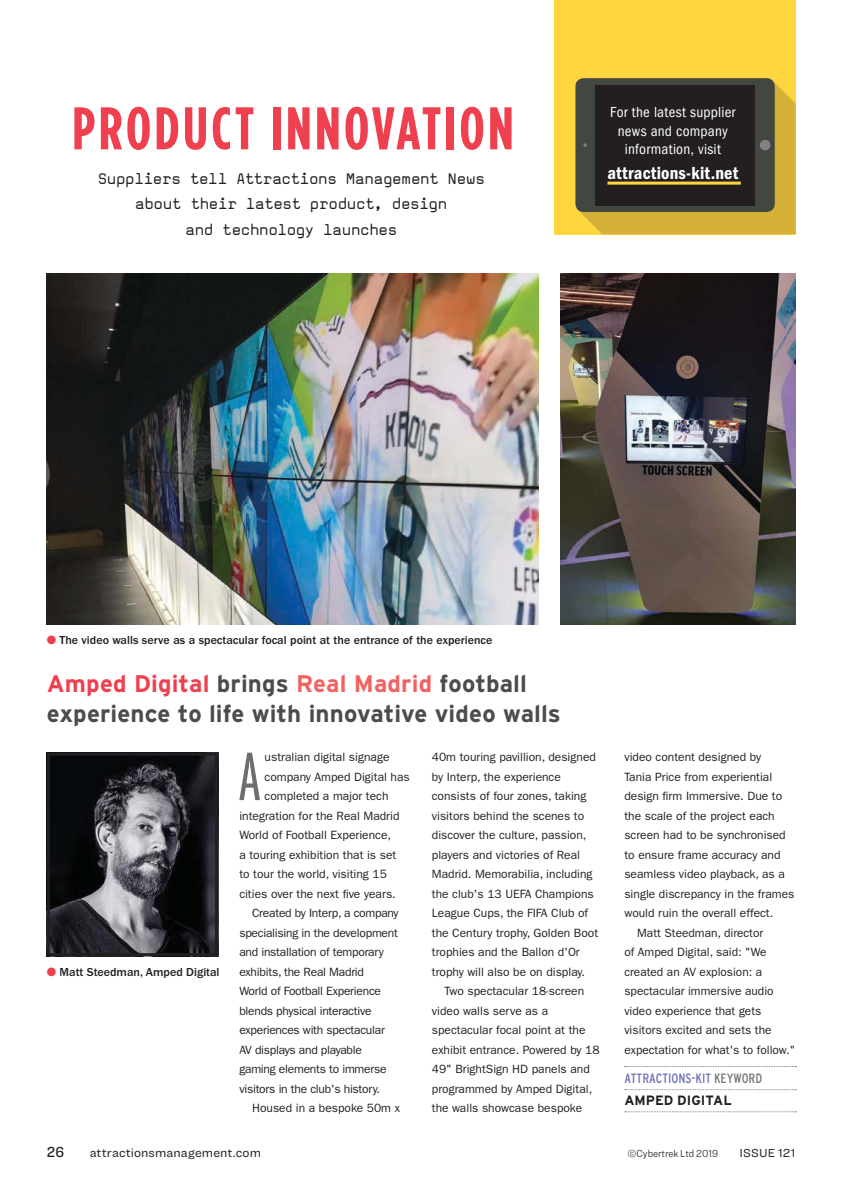
<style>
.page{position:relative;width:851px;height:1191px;background:#fff}
.page>*{position:absolute;margin:0;border:0;box-sizing:border-box;transform-origin:0 0}
.t1{font:300 extra-condensed 67.65px "Interstate";color:#6d6e70}
.t2{font:700 condensed 60px "Gotham HTF";letter-spacing:.055em;color:#ef4050}
.t3{font:700 24px/30px "Interstate";letter-spacing:.005em;color:#4c4c4e}
.t4{font:600 condensed 18.15px "Franklin Gothic LT";letter-spacing:.01em;color:#fff}
.t5{font:18px/25.5px "Magda Clean Mono";letter-spacing:-.025em;color:#231f20;text-align:center}
.t6{font:condensed 15.15px/18.1px "Franklin Gothic LT";letter-spacing:.015em;color:#fff;text-align:center}
.t7{font:500 15px "Ringside Narrow";color:#231f20}
.t8{font:condensed 13.5px/22.5px "Interstate";color:#7175b7}
.t9{font:12.75px "Ringside";letter-spacing:.01em;color:#231f20}
.t10{font:12px/19.5px "Franklin Gothic LT";color:#231f20}
.t11{font:12px "Franklin Gothic LT";letter-spacing:-.02em;color:#231f20}
.t12{font:500 12px "Franklin Gothic LT";color:#231f20}
.t13{font:12px "Ringside";letter-spacing:.015em;color:#231f20}
.t14{font:300 10.5px "Ringside Narrow";color:#231f20}
.s1{color:#ef4050}
.s2{color:#f16362}
.s3{color:#77787b}
.s4{font-weight:700;font-stretch:normal;color:#231f20}
</style>
<div class="page">
<img style="left:51px;top:756px;width:163px;height:196px">
<div style="left:47px;top:752px;width:171px;height:204px;border:3px solid #231f20"></div>
<svg style="left:624px;top:1066px;width:172px;height:1px"></svg>
<svg style="left:624px;top:1089px;width:172px;height:1px"></svg>
<svg style="left:624px;top:1111px;width:172px;height:1px"></svg>
<div style="left:554px;top:0;width:241px;height:234px;background:#ffd540"></div>
<div style="left:575px;top:78px;width:199px;height:134px;background:#42483f;border-radius:8px"></div>
<svg style="left:577px;top:80px;width:218px;height:154px"></svg>
<hr style="left:607px;top:182px;width:133px;height:3px;background:#ffd540">
<img style="left:47px;top:273px;width:492px;height:351px">
<img style="left:560px;top:273px;width:235px;height:351px">
<h2 class="t2" style="left:72px;top:107px;width:443px">PRODUCT INNOVATION</h2>
<h3 class="t5" style="left:98px;top:165px;width:388px">Suppliers tell Attractions Management News about their latest product, design<br>and technology launches</h3>
<p class="t6" style="left:610px;top:103px;width:127px">For the latest supplier news and company information, visit</p>
<h3 class="t4" style="left:607px;top:162px;width:132px">attractions-kit.net</h3>
<p class="t12" style="left:60px;top:635px;width:434px">The video walls serve as a spectacular focal point at the entrance of the experience</p>
<h3 class="t3" style="left:47px;top:670px;width:515px"><span class="s1">Amped Digital</span> brings <span class="s2">Real Madrid</span> football experience to life with innovative video walls</h3>
<p class="t12" style="left:60px;top:967px;width:161px">Matt Steedman, Amped Digital</p>
<h1 class="t1" style="left:237px;top:752px;width:26px">A</h1>
<p class="t10" style="left:264px;top:748px;width:126px">ustralian digital signage</p>
<p class="t10" style="left:264px;top:768px;width:147px">company Amped Digital has</p>
<p class="t10" style="left:264px;top:787px;width:125px">completed a major tech</p>
<p class="t10" style="left:239px;top:807px;width:162px">integration for the Real Madrid</p>
<p class="t10" style="left:239px;top:826px;width:153px">World of Football Experience,</p>
<p class="t10" style="left:239px;top:846px;width:158px">a touring exhibition that is set</p>
<p class="t10" style="left:239px;top:865px;width:149px">to tour the world, visiting 15</p>
<p class="t10" style="left:239px;top:885px;width:158px">cities over the next five years.</p>
<p class="t11" style="left:252px;top:908px;width:148px">Created by Interp, a company</p>
<p class="t11" style="left:239px;top:928px;width:160px">specialising in the development</p>
<p class="t11" style="left:239px;top:947px;width:146px">and installation of temporary</p>
<p class="t11" style="left:239px;top:967px;width:126px">exhibits, the Real Madrid</p>
<p class="t11" style="left:239px;top:986px;width:143px">World of Football Experience</p>
<p class="t11" style="left:239px;top:1006px;width:134px">blends physical interactive</p>
<p class="t11" style="left:239px;top:1025px;width:147px">experiences with spectacular</p>
<p class="t11" style="left:239px;top:1045px;width:124px">AV displays and playable</p>
<p class="t11" style="left:239px;top:1064px;width:149px">gaming elements to immerse</p>
<p class="t11" style="left:239px;top:1084px;width:142px">visitors in the club's history.</p>
<p class="t10" style="left:252px;top:1099px;width:149px">Housed in a bespoke 50m x</p>
<p class="t10" style="left:432px;top:748px;width:168px">40m touring pavillion, designed by Interp, the experience consists of four zones, taking visitors behind the scenes to discover the culture, passion, players and victories of Real<br>Madrid. Memorabilia, including the club's 13 UEFA Champions<br>League Cups, the FIFA Club of the Century trophy, Golden Boot trophies and the Ballon d'Or trophy will also be on display.</p>
<p class="t10" style="left:432px;top:982px;width:169px;text-indent:13px">Two spectacular 18-screen video walls serve as a spectacular focal point at the exhibit entrance. Powered by 18<br>49" BrightSign HD panels and programmed by Amped Digital, the walls showcase bespoke</p>
<p class="t10" style="left:624px;top:748px;width:138px">video content designed by</p>
<p class="t10" style="left:624px;top:768px;width:149px">Tania Price from experiential</p>
<p class="t10" style="left:624px;top:787px;width:159px">design firm Immersive. Due to</p>
<p class="t10" style="left:624px;top:807px;width:152px">the scale of the project each</p>
<p class="t10" style="left:624px;top:826px;width:163px">screen had to be synchronised</p>
<p class="t10" style="left:624px;top:846px;width:157px">to ensure frame accuracy and</p>
<p class="t10" style="left:624px;top:865px;width:162px">seamless video playback, as a</p>
<p class="t10" style="left:624px;top:885px;width:171px">single discrepancy in the frames</p>
<p class="t10" style="left:624px;top:904px;width:150px">would ruin the overall effect.</p>
<p class="t10" style="left:637px;top:924px;width:128px">Matt Steedman, director</p>
<p class="t10" style="left:624px;top:943px;width:143px">of Amped Digital, said: "We</p>
<p class="t10" style="left:624px;top:963px;width:139px">created an AV explosion: a</p>
<p class="t10" style="left:624px;top:982px;width:151px">spectacular immersive audio</p>
<p class="t10" style="left:624px;top:1002px;width:138px">video experience that gets</p>
<p class="t10" style="left:624px;top:1021px;width:149px">visitors excited and sets the</p>
<p class="t10" style="left:624px;top:1041px;width:172px">expectation for what's to follow."</p>
<p class="t8" style="left:624px;top:1068px;width:139px">ATTRACTIONS-KIT <span class="s3">KEYWORD<br></span><span class="s4">AMPED DIGITAL</span></p>
<p class="t7" style="left:47px;top:1145px;width:19px">26</p>
<p class="t9" style="left:90px;top:1147px;width:173px">attractionsmanagement.com</p>
<p class="t14" style="left:627px;top:1147px;width:92px">©Cybertrek Ltd 2019</p>
<p class="t13" style="left:739px;top:1148px;width:58px">ISSUE 121</p>
</div>
